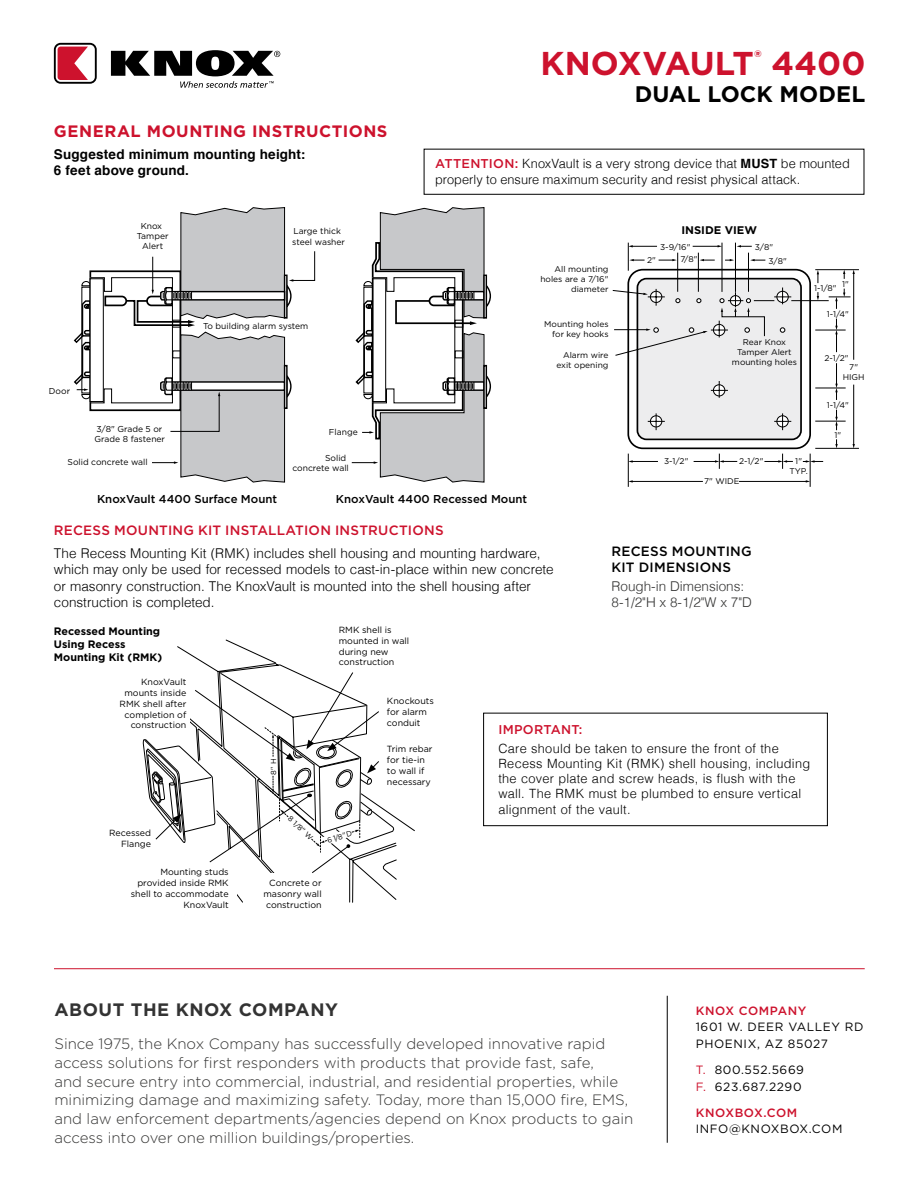
<style>
.page{position:relative;width:918px;height:1188px;background:#fff}
.page>*{position:absolute;margin:0;border:0;box-sizing:border-box;transform-origin:0 0}
.t1{font:700 33px "Gotham";letter-spacing:.005em;color:#cd122d}
.t2{font:700 22.5px "Gotham";color:#000}
.t3{font:700 18px "Gotham";letter-spacing:.03em;color:#333}
.t4{font:700 16.5px "Gotham";letter-spacing:.03em;color:#cd122d}
.t5{font:300 15px/18.8px "Gotham";color:#343433}
.t6{font:300 13.5px/16.2px "Helvetica";color:#000}
.t7{font:700 13.5px/16.2px "Helvetica";letter-spacing:.01em;color:#000}
.t8{font:500 13.5px "Gotham";letter-spacing:.015em;color:#cd122d}
.t9{font:300 13.5px/16.2px "Helvetica";color:#343433}
.t10{font:500 13.5px/16.2px "Gotham";letter-spacing:.02em;color:#000}
.t11{font:300 12.75px/15.3px "Helvetica";letter-spacing:.02em;color:#000}
.t12{font:300 12.75px/15.3px "Helvetica";color:#000}
.t13{font:500 12.75px "Gotham";letter-spacing:.02em;color:#cd122d}
.t14{font:12px/16.5px "Gotham";letter-spacing:.05em;color:#000}
.t15{font:500 12px "Gotham";letter-spacing:.05em;color:#cd122d}
.t16{font:500 11.4px "Gotham";color:#000}
.t17{font:700 11.1px "Gotham";color:#000}
.t18{font:700 10.8px/12.9px "Gotham";color:#000}
.t19{font:8.85px/10.6px "Gotham";color:#000;text-align:right}
.t20{font:8.55px/10.4px "Gotham";color:#000}
.t21{font:8.25px/9.9px "Gotham";color:#000;text-align:center}
.t22{font:7.5px "Gotham";color:#000}
.t23{font:7.35px "Gotham";color:#000}
.s1{font-family:"Gotham";font-weight:500;color:#cd122d}
.s2{font-weight:700}
.s3{color:#cd122d}
</style>
<div class="page">
<svg style="left:73px;top:207px;width:419px;height:276px"></svg>
<div style="left:90px;top:278px;width:14px;height:124px;background:#fff;border:1px solid #000"></div>
<hr style="left:815px;top:269px;width:44px;height:1px;background:#000">
<hr style="left:853px;top:273px;width:1px;height:87px;background:#000">
<hr style="left:853px;top:385px;width:1px;height:60px;background:#000">
<hr style="left:815px;top:448px;width:44px;height:1px;background:#000">
<hr style="left:810px;top:454px;width:1px;height:33px;background:#000">
<hr style="left:628px;top:454px;width:1px;height:33px;background:#000">
<hr style="left:632px;top:481px;width:71px;height:1px;background:#000">
<hr style="left:739px;top:481px;width:68px;height:1px;background:#000">
<svg style="left:628px;top:480px;width:5px;height:3px"></svg>
<svg style="left:835px;top:439px;width:3px;height:9px"></svg>
<hr style="left:815px;top:421px;width:31px;height:1px;background:#000">
<svg style="left:843px;top:270px;width:2px;height:9px"></svg>
<hr style="left:815px;top:330px;width:31px;height:1px;background:#000">
<svg style="left:829px;top:289px;width:22px;height:20px"></svg>
<hr style="left:815px;top:388px;width:31px;height:1px;background:#000">
<svg style="left:835px;top:363px;width:3px;height:37px"></svg>
<svg style="left:835px;top:410px;width:3px;height:20px"></svg>
<svg style="left:835px;top:319px;width:3px;height:33px"></svg>
<hr style="left:791px;top:300px;width:38px;height:1px;background:#000">
<svg style="left:612px;top:243px;width:211px;height:226px"></svg>
<div style="left:483px;top:713px;width:345px;height:113px;border:1px solid #000"></div>
<svg style="left:177px;top:640px;width:238px;height:262px"></svg>
<div style="left:261px;top:873px;width:78px;height:51px;background:#fff"></div>
<div style="left:116px;top:850px;width:120px;height:74px;background:#fff"></div>
<svg style="left:143px;top:672px;width:237px;height:202px"></svg>
<hr style="left:667px;top:996px;width:1px;height:147px;background:#000">
<hr style="left:54px;top:968px;width:811px;height:1px;background:#cd122d">
<svg style="left:54px;top:43px;width:43px;height:41px"></svg>
<svg style="left:111px;top:50px;width:169px;height:38px"></svg>
<p class="t4" style="left:54px;top:120px;width:335px">GENERAL MOUNTING INSTRUCTIONS</p>
<p class="t7" style="left:54px;top:146px;width:253px">Suggested minimum mounting height:<br>6 feet above ground.</p>
<p class="t20" style="left:137px;top:220px;width:33px;text-align:center">Knox<br>Tamper<br>Alert</p>
<p class="t20" style="left:292px;top:226px;width:54px">Large thick steel washer</p>
<p class="t20" style="left:49px;top:385px;width:23px">Door</p>
<p class="t20" style="left:203px;top:320px;width:107px">To building alarm system</p>
<p class="t20" style="left:95px;top:423px;width:72px">3/8" Grade 5 or<br>Grade 8 fastener</p>
<p class="t20" style="left:329px;top:427px;width:30px">Flange</p>
<p class="t20" style="left:68px;top:457px;width:82px">Solid concrete wall</p>
<p class="t20" style="left:293px;top:452px;width:58px;text-indent:33px">Solid concrete wall</p>
<h1 class="t1" style="left:541px;top:41px;width:326px">KNOXVAULT<sup>®</sup> 4400</h1>
<h2 class="t2" style="left:635px;top:79px;width:232px">DUAL LOCK MODEL</h2>
<p class="t12" style="left:435px;top:155px;width:416px"><span class="s1">ATTENTION:</span> KnoxVault is a very strong device that <span class="s2">MUST</span> be mounted properly to ensure maximum security and resist physical attack.</p>
<p class="t21" style="left:540px;top:264px;width:70px;text-align:right">All mounting holes are a 7/16" diameter</p>
<p class="t21" style="left:544px;top:319px;width:66px;text-align:right">Mounting holes for key hooks</p>
<p class="t21" style="left:557px;top:350px;width:54px;text-align:right">Alarm wire exit opening</p>
<p class="t17" style="left:681px;top:222px;width:77px">INSIDE VIEW</p>
<p class="t21" style="left:660px;top:242px;width:32px">3-9/16"</p>
<p class="t21" style="left:768px;top:240px;width:20px;line-height:13.8px;text-align:left;text-indent:-14px">3/8"<br>3/8"</p>
<p class="t21" style="left:647px;top:255px;width:10px">2"</p>
<p class="t21" style="left:680px;top:254px;width:19px">7/8"</p>
<p class="t21" style="left:732px;top:337px;width:66px">Rear Knox<br>Tamper Alert mounting holes</p>
<p class="t21" style="left:842px;top:279px;width:8px">1"</p>
<p class="t21" style="left:827px;top:309px;width:24px">1-1/4"</p>
<p class="t21" style="left:814px;top:283px;width:24px">1-1/8"</p>
<p class="t21" style="left:824px;top:353px;width:26px">2-1/2"</p>
<p class="t21" style="left:843px;top:362px;width:23px">7"<br>HIGH</p>
<p class="t21" style="left:827px;top:400px;width:24px">1-1/4"</p>
<p class="t21" style="left:835px;top:430px;width:8px">1"</p>
<p class="t21" style="left:664px;top:456px;width:26px">3-1/2"</p>
<p class="t21" style="left:739px;top:456px;width:26px">2-1/2"</p>
<p class="t21" style="left:704px;top:476px;width:37px">7" WIDE</p>
<p class="t21" style="left:790px;top:456px;width:20px">1"<br>TYP.</p>
<p class="t16" style="left:97px;top:492px;width:182px">KnoxVault 4400 Surface Mount</p>
<p class="t16" style="left:336px;top:492px;width:193px">KnoxVault 4400 Recessed Mount</p>
<p class="t8" style="left:54px;top:522px;width:391px">RECESS MOUNTING KIT INSTALLATION INSTRUCTIONS</p>
<p class="t6" style="left:54px;top:544px;width:501px">The Recess Mounting Kit (RMK) includes shell housing and mounting hardware, which may only be used for recessed models to cast-in-place within new concrete or masonry construction. The KnoxVault is mounted into the shell housing after construction is completed.</p>
<p class="t10" style="left:612px;top:543px;width:142px">RECESS MOUNTING<br>KIT DIMENSIONS</p>
<p class="t9" style="left:612px;top:577px;width:142px">Rough-in Dimensions:<br>8-1/2"H x 8-1/2"W x 7"D</p>
<p class="t18" style="left:54px;top:624px;width:110px">Recessed Mounting<br>Using Recess<br>Mounting Kit (RMK)</p>
<p class="t19" style="left:120px;top:677px;width:68px">KnoxVault mounts inside<br>RMK shell after completion of construction</p>
<p class="t19" style="left:109px;top:828px;width:43px">Recessed<br>Flange</p>
<p class="t19" style="left:131px;top:867px;width:99px">Mounting studs provided inside RMK shell to accommodate<br>KnoxVault</p>
<p class="t23" style="left:269px;top:775px;width:18px;rotate:-90deg">8" H</p>
<p class="t23" style="left:292px;top:814px;width:33px;rotate:43deg">8 1/8" W</p>
<p class="t19" style="left:339px;top:625px;width:72px;text-align:left">RMK shell is mounted in wall during new construction</p>
<p class="t19" style="left:387px;top:696px;width:48px;text-align:left">Knockouts for alarm conduit</p>
<p class="t22" style="left:326px;top:836px;width:27px;rotate:-17deg">6 1/8"D</p>
<p class="t19" style="left:387px;top:744px;width:47px;text-align:left">Trim rebar for tie-in to wall if necessary</p>
<p class="t19" style="left:263px;top:877px;width:60px">Concrete or masonry wall construction</p>
<p class="t13" style="left:498px;top:721px;width:86px">IMPORTANT:</p>
<p class="t11" style="left:498px;top:739px;width:313px">Care should be taken to ensure the front of the Recess Mounting Kit (RMK) shell housing, including the cover plate and screw heads, is flush with the wall. The RMK must be plumbed to ensure vertical alignment of the vault.</p>
<p class="t3" style="left:54px;top:998px;width:285px">ABOUT THE KNOX COMPANY</p>
<p class="t5" style="left:54px;top:1034px;width:580px">Since 1975, the Knox Company has successfully developed innovative rapid access solutions for first responders with products that provide fast, safe,<br>and secure entry into commercial, industrial, and residential properties, while minimizing damage and maximizing safety. Today, more than 15,000 fire, EMS, and law enforcement departments/agencies depend on Knox products to gain access into over one million buildings/properties.</p>
<p class="t15" style="left:696px;top:1003px;width:112px">KNOX COMPANY</p>
<p class="t14" style="left:696px;top:1018px;width:169px">1601 W. DEER VALLEY RD<br>PHOENIX, AZ 85027</p>
<p class="t14" style="left:696px;top:1061px;width:110px"><span class="s3">T.</span> 800.552.5669<br><span class="s3">F.</span> 623.687.2290</p>
<p class="t15" style="left:696px;top:1105px;width:103px">KNOXBOX.COM</p>
<p class="t14" style="left:696px;top:1121px;width:148px">INFO@KNOXBOX.COM</p>
</div>
